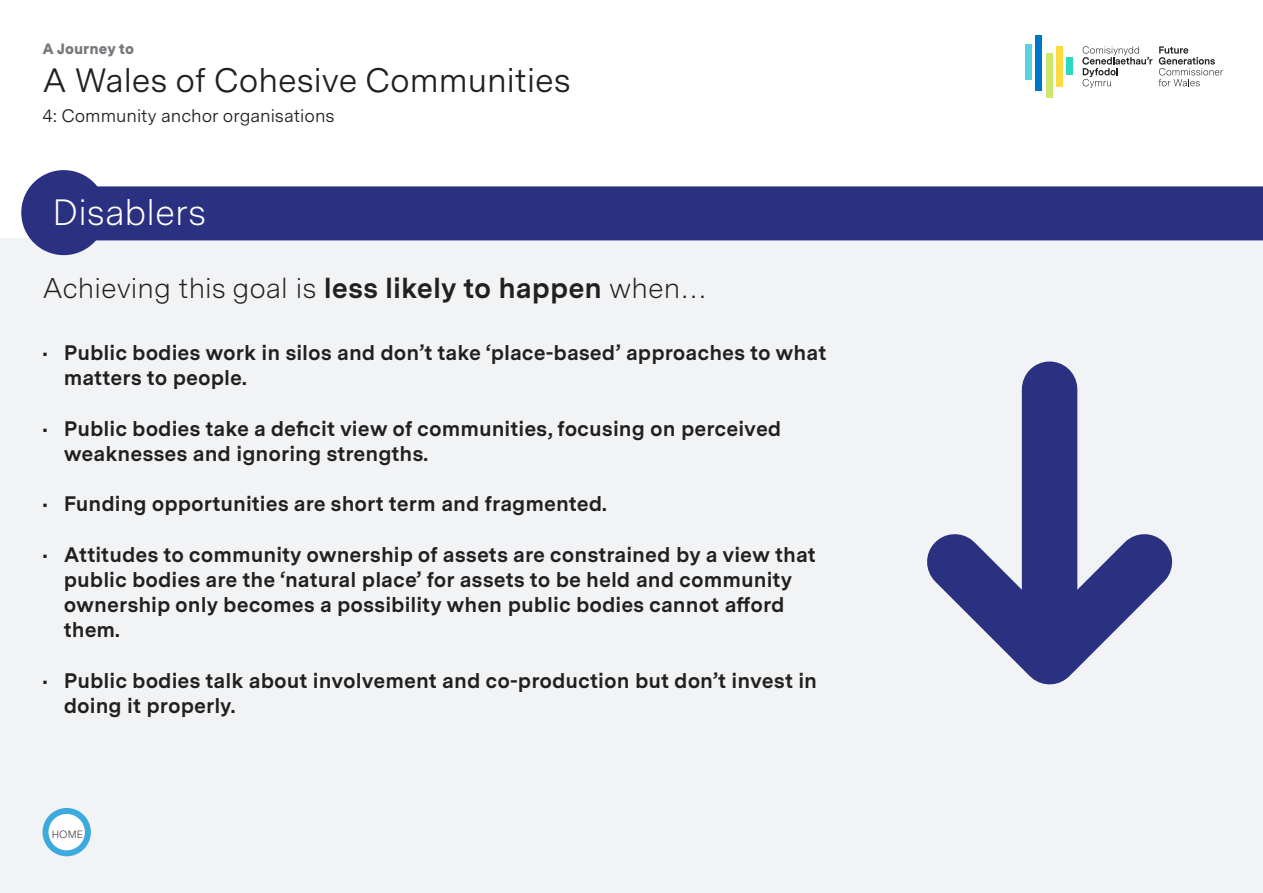
<style>
.page{position:relative;width:1263px;height:893px;background:#fff}
.page>*{position:absolute;margin:0;border:0;box-sizing:border-box;transform-origin:0 0}
.Text{font:300 36.6px "Messina Sans";color:#fff}
.t1{font:33.75px "Messina Sans";color:#231f20}
.First_Para{font:300 28.5px "Messina Sans";color:#231f20}
.Text-2{font:700 21px/25.2px "Messina Sans";color:#231f20}
.t2{font:18px "Messina Sans";color:#231f20}
.t3{font:900 15px "Messina Sans";color:#76787b}
.Text-3{font:300 10.5px "Messina Sans";color:#231f20}
.s1{font-weight:700}
</style>
<div class="page">
<div style="left:0;top:238px;width:1263px;height:655px;background:#f2f3f4"></div>
<div style="left:21px;top:170px;width:85px;height:85px;background:#2b3181;border-radius:50%"></div>
<div style="left:1025px;top:44px;width:7px;height:35px;background:#59d0e4"></div>
<div style="left:1036px;top:35px;width:6px;height:55px;background:#0076c8"></div>
<div style="left:1046px;top:53px;width:6px;height:45px;background:#cee66e"></div>
<div style="left:1056px;top:46px;width:6px;height:40px;background:#ffdb42"></div>
<div style="left:1066px;top:57px;width:6px;height:18px;background:#2bd8c4"></div>
<svg style="left:1159px;top:46px;width:64px;height:40px"></svg>
<svg style="left:1082px;top:46px;width:70px;height:42px"></svg>
<div style="left:43px;top:186px;width:1220px;height:54px;background:#2b3181"></div>
<svg style="left:927px;top:483px;width:246px;height:202px"></svg>
<div style="left:1022px;top:389px;width:55px;height:255px;background:#2b3181"></div>
<div style="left:46px;top:811px;width:42px;height:42px;background:#fff;border-radius:50%"></div>
<div style="left:43px;top:808px;width:48px;height:48px;border:6px solid #3daadf;border-radius:50%"></div>
<p class="t3" style="left:43px;top:40px;width:93px">A Journey to</p>
<p class="t1" style="left:43px;top:60px;width:530px">A Wales of Cohesive Communities</p>
<p class="t2" style="left:43px;top:105px;width:294px">4: Community anchor organisations</p>
<p class="Text" style="left:53px;top:190px;width:155px">Disablers</p>
<p class="First_Para" style="left:43px;top:271px;width:666px">Achieving this goal is <span class="s1">less likely to happen</span> when…</p>
<p class="Text-2" style="left:64px;top:341px;width:764px;text-indent:-21px">• Public bodies work in silos and don’t take ‘place-based’ approaches to what matters to people.</p>
<p class="Text-2" style="left:64px;top:417px;width:719px;text-indent:-21px">• Public bodies take a deficit view of communities, focusing on perceived weaknesses and ignoring strengths.</p>
<p class="Text-2" style="left:43px;top:492px;width:566px">• Funding opportunities are short term and fragmented.</p>
<p class="Text-2" style="left:64px;top:543px;width:754px;text-indent:-21px">• Attitudes to community ownership of assets are constrained by a view that public bodies are the ‘natural place’ for assets to be held and community ownership only becomes a possibility when public bodies cannot afford them.</p>
<p class="Text-2" style="left:64px;top:669px;width:755px;text-indent:-21px">• Public bodies talk about involvement and co-production but don’t invest in doing it properly.</p>
<p class="Text-3" style="left:52px;top:828px;width:33px">HOME</p>
</div>
